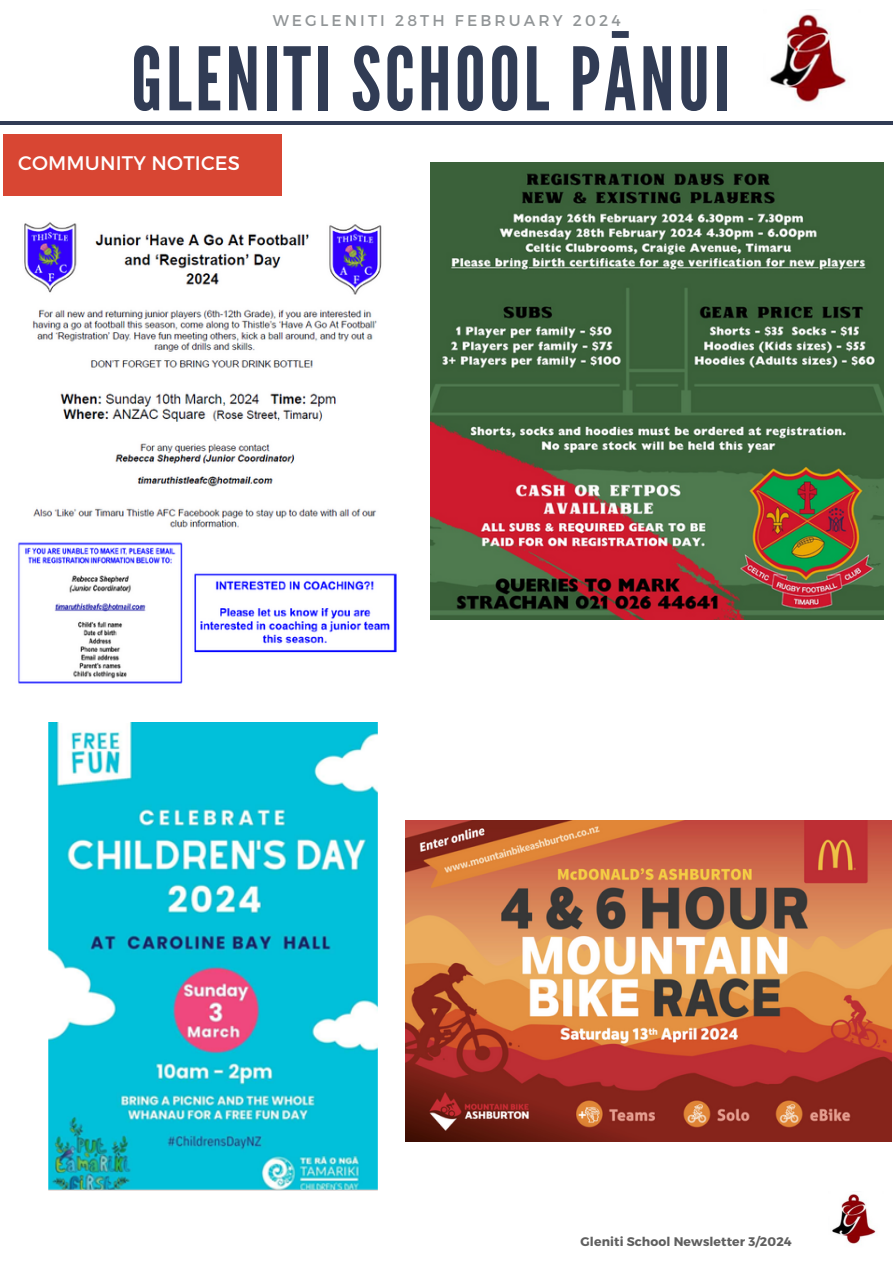
<style>
.page{position:relative;width:893px;height:1264px;background:#fff}
.page>*{position:absolute;margin:0;border:0;box-sizing:border-box;transform-origin:0 0}
.t1{font:87.15px "League Gothic";letter-spacing:.04em;color:#313c55}
.t2{font:19.65px "Montserrat";letter-spacing:.01em;color:#fff}
.t3{font:15.6px "Montserrat";letter-spacing:.2em;color:#919597}
.t4{font:700 12.45px "Montserrat";letter-spacing:.01em;color:#5f5f5f}
</style>
<div class="page">
<hr style="left:0;top:122px;width:892px;height:3px;background:#313c55">
<img style="left:770px;top:14px;width:78px;height:88px">
<img style="left:832px;top:1194px;width:44px;height:50px">
<div style="left:3px;top:134px;width:279px;height:62px;background:#d84633"></div>
<img style="left:430px;top:162px;width:452px;height:457px">
<img style="left:18px;top:222px;width:379px;height:462px">
<img style="left:405px;top:820px;width:486px;height:321px">
<img style="left:48px;top:722px;width:330px;height:468px">
<p class="t3" style="left:273px;top:11px;width:349px">WEGLENITI 28TH FEBRUARY 2024</p>
<h1 class="t1" style="left:131px;top:29px;width:600px">GLENITI SCHOOL PĀNUI</h1>
<h2 class="t2" style="left:18px;top:150px;width:223px">COMMUNITY NOTICES</h2>
<p class="t4" style="left:580px;top:1233px;width:213px">Gleniti School Newsletter 3/2024</p>
</div>
